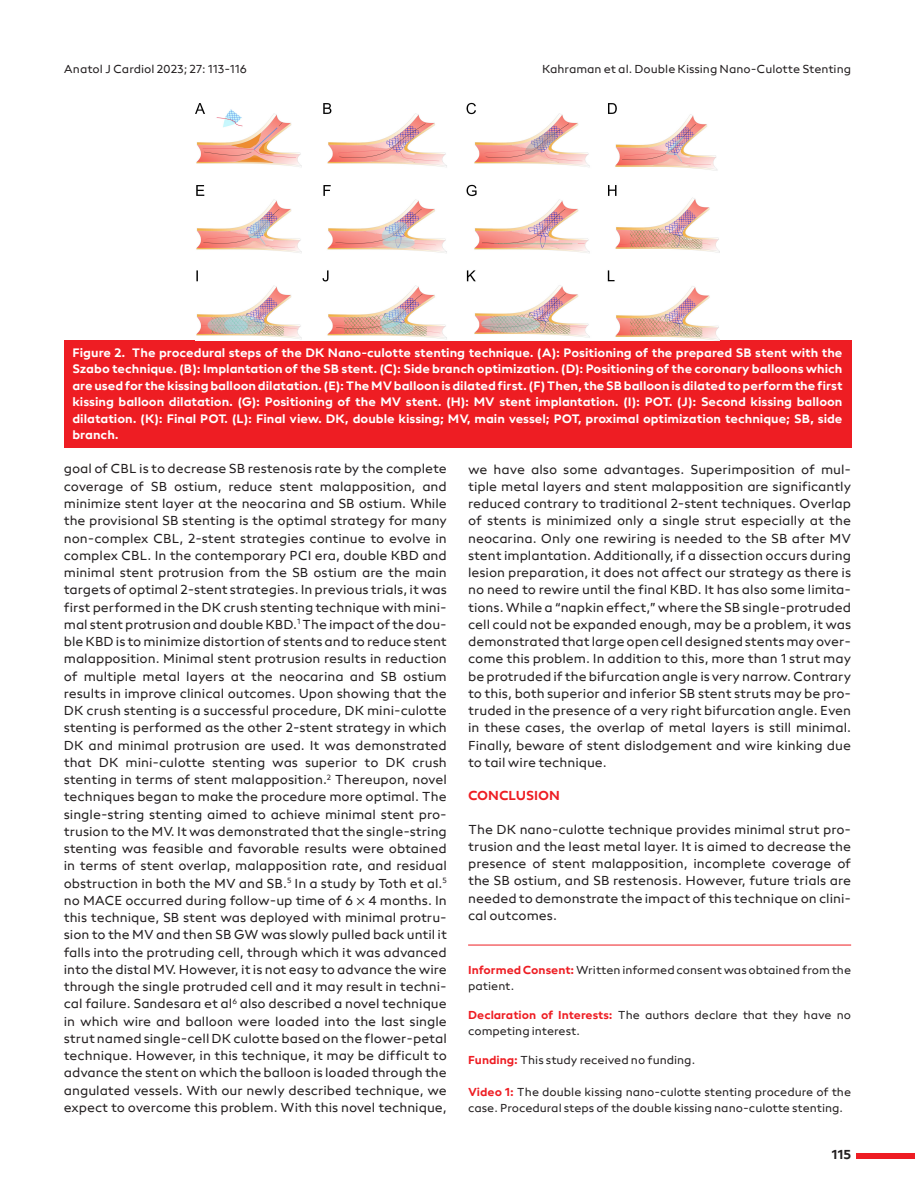
<style>
.page{position:relative;width:915px;height:1191px;background:#fff}
.page>*{position:absolute;margin:0;border:0;box-sizing:border-box;transform-origin:0 0}
.t1{font:13.5px/17.2px "neue Radial A Regular";color:#231f20;text-align:justify}
.t2{font:13.5px "neue Radial A Bold";color:#ee1d23}
.t3{font:13.5px "neue Radial A Bold";color:#231f20}
.t4{font:12.75px/16.5px "neue Radial A Bold";color:#fff;text-align:justify}
.t5{font:12px/15.8px "neue Radial A Regular";color:#231f20}
.s1{font-family:"STIX General"}
.s2{font-family:"neue Radial A Bold";color:#ee1d23}
</style>
<div class="page">
<div style="left:856px;top:1152px;width:58px;height:6px;background:#ee1d23"></div>
<hr style="left:468px;top:944px;width:382px;height:1px;background:#ee1d23">
<div style="left:64px;top:340px;width:786px;height:108px;background:#ee1d23"></div>
<img style="left:196px;top:102px;width:523px;height:238px">
<p class="t5" style="left:64px;top:61px;width:184px">Anatol J Cardiol 2023; 27: 113-116</p>
<p class="t5" style="left:542px;top:61px;width:310px">Kahraman et al. Double Kissing Nano-Culotte Stenting</p>
<p class="t4" style="left:72px;top:344px;width:771px">Figure 2. The procedural steps of the DK Nano-culotte stenting technique. (A): Positioning of the prepared SB stent with the Szabo technique. (B): Implantation of the SB stent. (C): Side branch optimization. (D): Positioning of the coronary balloons which are used for the kissing balloon dilatation. (E): The MV balloon is dilated first. (F) Then, the SB balloon is dilated to perform the first kissing balloon dilatation. (G): Positioning of the MV stent. (H): MV stent implantation. (I): POT. (J): Second kissing balloon dilatation. (K): Final POT. (L): Final view. DK, double kissing; MV, main vessel; POT, proximal optimization technique; SB, side branch.</p>
<p class="t1" style="left:64px;top:460px;width:384px">goal of CBL is to decrease SB restenosis rate by the complete coverage of SB ostium, reduce stent malapposition, and minimize stent layer at the neocarina and SB ostium. While the provisional SB stenting is the optimal strategy for many non-complex CBL, 2-stent strategies continue to evolve in complex CBL. In the contemporary PCI era, double KBD and minimal stent protrusion from the SB ostium are the main targets of optimal 2-stent strategies. In previous trials, it was first performed in the DK crush stenting technique with mini&shy;mal stent protrusion and double KBD.<sup>1</sup> The impact of the dou&shy;ble KBD is to minimize distortion of stents and to reduce stent malapposition. Minimal stent protrusion results in reduction of multiple metal layers at the neocarina and SB ostium results in improve clinical outcomes. Upon showing that the DK crush stenting is a successful procedure, DK mini-culotte stenting is performed as the other 2-stent strategy in which DK and minimal protrusion are used. It was demonstrated that DK mini-culotte stenting was superior to DK crush stenting in terms of stent malapposition.<sup>2</sup> Thereupon, novel techniques began to make the procedure more optimal. The single-string stenting aimed to achieve minimal stent pro&shy;trusion to the MV. It was demonstrated that the single-string stenting was feasible and favorable results were obtained in terms of stent overlap, malapposition rate, and residual obstruction in both the MV and SB.<sup>5</sup> In a study by Toth et al.<sup>5 </sup>no MACE occurred during follow-up time of 6 <span class="s1">×</span> 4 months. In this technique, SB stent was deployed with minimal protru&shy;sion to the MV and then SB GW was slowly pulled back until it falls into the protruding cell, through which it was advanced into the distal MV. However, it is not easy to advance the wire through the single protruded cell and it may result in techni&shy;cal failure. Sandesara et al<sup>6</sup> also described a novel technique in which wire and balloon were loaded into the last single strut named single-cell DK culotte based on the flower-petal technique. However, in this technique, it may be difficult to advance the stent on which the balloon is loaded through the angulated vessels. With our newly described technique, we expect to overcome this problem. With this novel technique,</p>
<p class="t1" style="left:468px;top:460px;width:384px">we have also some advantages. Superimposition of mul&shy;tiple metal layers and stent malapposition are significantly reduced contrary to traditional 2-stent techniques. Overlap of stents is minimized only a single strut especially at the neocarina. Only one rewiring is needed to the SB after MV stent implantation. Additionally, if a dissection occurs during lesion preparation, it does not affect our strategy as there is no need to rewire until the final KBD. It has also some limita&shy;tions. While a “napkin effect,” where the SB single-protruded cell could not be expanded enough, may be a problem, it was demonstrated that large open cell designed stents may over&shy;come this problem. In addition to this, more than 1 strut may be protruded if the bifurcation angle is very narrow. Contrary to this, both superior and inferior SB stent struts may be pro&shy;truded in the presence of a very right bifurcation angle. Even in these cases, the overlap of metal layers is still minimal.<br>Finally, beware of stent dislodgement and wire kinking due to tail wire technique.</p>
<p class="t2" style="left:468px;top:787px;width:93px">CONCLUSION</p>
<p class="t1" style="left:468px;top:820px;width:384px">The DK nano-culotte technique provides minimal strut pro&shy;trusion and the least metal layer. It is aimed to decrease the presence of stent malapposition, incomplete coverage of the SB ostium, and SB restenosis. However, future trials are needed to demonstrate the impact of this technique on clini&shy;cal outcomes.</p>
<p class="t5" style="left:468px;top:962px;width:384px"><span class="s2">Informed Consent:</span> Written informed consent was obtained from the patient.</p>
<p class="t5" style="left:468px;top:1007px;width:384px"><span class="s2">Declaration of Interests:</span> The authors declare that they have no competing interest.</p>
<p class="t5" style="left:468px;top:1052px;width:228px"><span class="s2">Funding:</span> This study received no funding.</p>
<p class="t5" style="left:468px;top:1084px;width:384px"><span class="s2">Video 1:</span> The double kissing nano-culotte stenting procedure of the case. Procedural steps of the double kissing nano-culotte stenting.</p>
<p class="t3" style="left:831px;top:1146px;width:21px">115</p>
</div>
